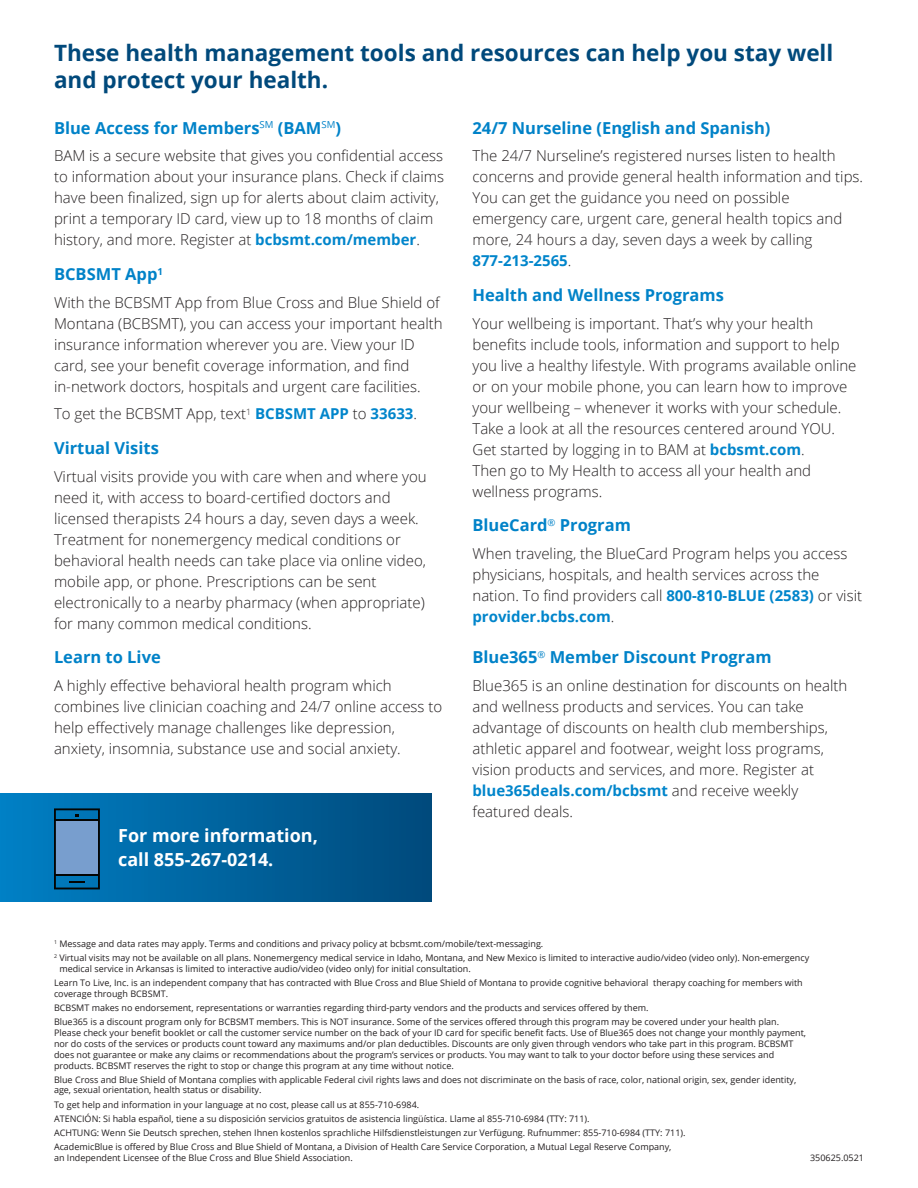
<style>
.page{position:relative;width:918px;height:1188px;background:#fff}
.page>*{position:absolute;margin:0;border:0;box-sizing:border-box;transform-origin:0 0}
.t1{font:700 22.5px/27px "Open Sans";color:#00497b}
.t2{font:700 18px/24px "Open Sans";color:#fff}
.t3{font:700 16.5px "Open Sans";color:#0082c8}
.t4{font:300 15px/21px "Open Sans";color:#231f20}
.t5{font:9px/14.2px "Open Sans";color:#231f20}
.s1{font-weight:700;color:#0085cb}
</style>
<div class="page">
<div style="left:0;top:794px;width:432px;height:108px;background:linear-gradient(to right,#0080c4,#00497b)"></div>
<svg style="left:54px;top:808px;width:46px;height:81px;background:#4b7fac"></svg>
<hr style="left:55px;top:874px;width:43px;height:2px;background:#040503">
<hr style="left:55px;top:819px;width:43px;height:2px;background:#040503">
<h1 class="t1" style="left:54px;top:39px;width:781px">These health management tools and resources can help you stay well and protect your health.</h1>
<p class="t3" style="left:54px;top:116px;width:288px">Blue Access for Members<sup>SM</sup> (BAM<sup>SM</sup>)</p>
<p class="t4" style="left:54px;top:145px;width:392px">BAM is a secure website that gives you confidential access to information about your insurance plans. Check if claims have been finalized, sign up for alerts about claim activity, print a temporary ID card, view up to 18 months of claim history, and more. Register at <span class="s1">bcbsmt.com/member</span>.</p>
<p class="t3" style="left:54px;top:262px;width:110px">BCBSMT App<sup>1</sup></p>
<p class="t4" style="left:54px;top:291px;width:390px">With the BCBSMT App from Blue Cross and Blue Shield of Montana (BCBSMT), you can access your important health insurance information wherever you are. View your ID card, see your benefit coverage information, and find in-network doctors, hospitals and urgent care facilities.</p>
<p class="t4" style="left:54px;top:403px;width:365px">To get the BCBSMT App, text<sup>1</sup> <span class="s1">BCBSMT APP</span> to <span class="s1">33633</span>.</p>
<p class="t3" style="left:54px;top:436px;width:106px">Virtual Visits</p>
<p class="t4" style="left:54px;top:465px;width:374px">Virtual visits provide you with care when and where you need it, with access to board-certified doctors and licensed therapists 24 hours a day, seven days a week.<br>Treatment for nonemergency medical conditions or behavioral health needs can take place via online video, mobile app, or phone. Prescriptions can be sent electronically to a nearby pharmacy (when appropriate) for many common medical conditions.</p>
<p class="t3" style="left:54px;top:646px;width:108px">Learn to Live</p>
<p class="t4" style="left:54px;top:675px;width:390px">A highly effective behavioral health program which combines live clinician coaching and 24/7 online access to help effectively manage challenges like depression, anxiety, insomnia, substance use and social anxiety.</p>
<p class="t2" style="left:118px;top:823px;width:201px">For more information, call 855-267-0214.</p>
<p class="t3" style="left:472px;top:116px;width:299px">24/7 Nurseline (English and Spanish)</p>
<p class="t4" style="left:472px;top:145px;width:392px">The 24/7 Nurseline’s registered nurses listen to health concerns and provide general health information and tips.<br>You can get the guidance you need on possible emergency care, urgent care, general health topics and more, 24 hours a day, seven days a week by calling <span class="s1">877-213-2565</span>.</p>
<p class="t3" style="left:472px;top:283px;width:253px">Health and Wellness Programs</p>
<p class="t4" style="left:472px;top:312px;width:385px">Your wellbeing is important. That’s why your health benefits include tools, information and support to help you live a healthy lifestyle. With programs available online or on your mobile phone, you can learn how to improve your wellbeing – whenever it works with your schedule.<br>Take a look at all the resources centered around YOU.<br>Get started by logging in to BAM at <span class="s1">bcbsmt.com</span>.<br>Then go to My Health to access all your health and wellness programs.</p>
<p class="t3" style="left:472px;top:514px;width:160px">BlueCard<sup>®</sup> Program</p>
<p class="t4" style="left:472px;top:543px;width:391px">When traveling, the BlueCard Program helps you access physicians, hospitals, and health services across the nation. To find providers call <span class="s1">800-810-BLUE (2583)</span> or visit <span class="s1">provider.bcbs.com</span>.</p>
<p class="t3" style="left:472px;top:646px;width:301px">Blue365<sup>®</sup> Member Discount Program</p>
<p class="t4" style="left:472px;top:675px;width:376px">Blue365 is an online destination for discounts on health and wellness products and services. You can take advantage of discounts on health club memberships, athletic apparel and footwear, weight loss programs, vision products and services, and more. Register at <span class="s1">blue365deals.com/bcbsmt</span> and receive weekly featured deals.</p>
<p class="t5" style="left:54px;top:936px;width:757px"><sup>1</sup> Message and data rates may apply. Terms and conditions and privacy policy at bcbsmt.com/mobile/text-messaging.<br><sup>2</sup> Virtual visits may not be available on all plans. Nonemergency medical service in Idaho, Montana, and New Mexico is limited to interactive audio/video (video only). Non-emergency</p>
<p class="t5" style="left:54px;top:961px;width:750px;text-indent:5px">medical service in Arkansas is limited to interactive audio/video (video only) for initial consultation.<br>Learn To Live, Inc. is an independent company that has contracted with Blue Cross and Blue Shield of Montana to provide cognitive behavioral therapy coaching for members with</p>
<p class="t5" style="left:54px;top:986px;width:727px">coverage through BCBSMT.<br>BCBSMT makes no endorsement, representations or warranties regarding third-party vendors and the products and services offered by them.<br>Blue365 is a discount program only for BCBSMT members. This is NOT insurance. Some of the services offered through this program may be covered under your health plan.</p>
<p class="t5" style="left:54px;top:1027px;width:754px;line-height:10.8px">Please check your benefit booklet or call the customer service number on the back of your ID card for specific benefit facts. Use of Blue365 does not change your monthly payment, nor do costs of the services or products count toward any maximums and/or plan deductibles. Discounts are only given through vendors who take part in this program. BCBSMT does not guarantee or make any claims or recommendations about the program’s services or products. You may want to talk to your doctor before using these services and products. BCBSMT reserves the right to stop or change this program at any time without notice.</p>
<p class="t5" style="left:54px;top:1074px;width:744px;line-height:10.8px">Blue Cross and Blue Shield of Montana complies with applicable Federal civil rights laws and does not discriminate on the basis of race, color, national origin, sex, gender identity, age, sexual orientation, health status or disability.</p>
<p class="t5" style="left:54px;top:1097px;width:633px">To get help and information in your language at no cost, please call us at 855-710-6984.<br>ATENCIÓN: Si habla español, tiene a su disposición servicios gratuitos de asistencia lingüística. Llame al 855-710-6984 (TTY: 711).<br>ACHTUNG: Wenn Sie Deutsch sprechen, stehen Ihnen kostenlos sprachliche Hilfsdienstleistungen zur Verfügung. Rufnummer: 855-710-6984 (TTY: 711).<br>AcademicBlue is offered by Blue Cross and Blue Shield of Montana, a Division of Health Care Service Corporation, a Mutual Legal Reserve Company,</p>
<p class="t5" style="left:54px;top:1150px;width:300px">an Independent Licensee of the Blue Cross and Blue Shield Association.</p>
<p class="t5" style="left:810px;top:1150px;width:55px">350625.0521</p>
</div>
